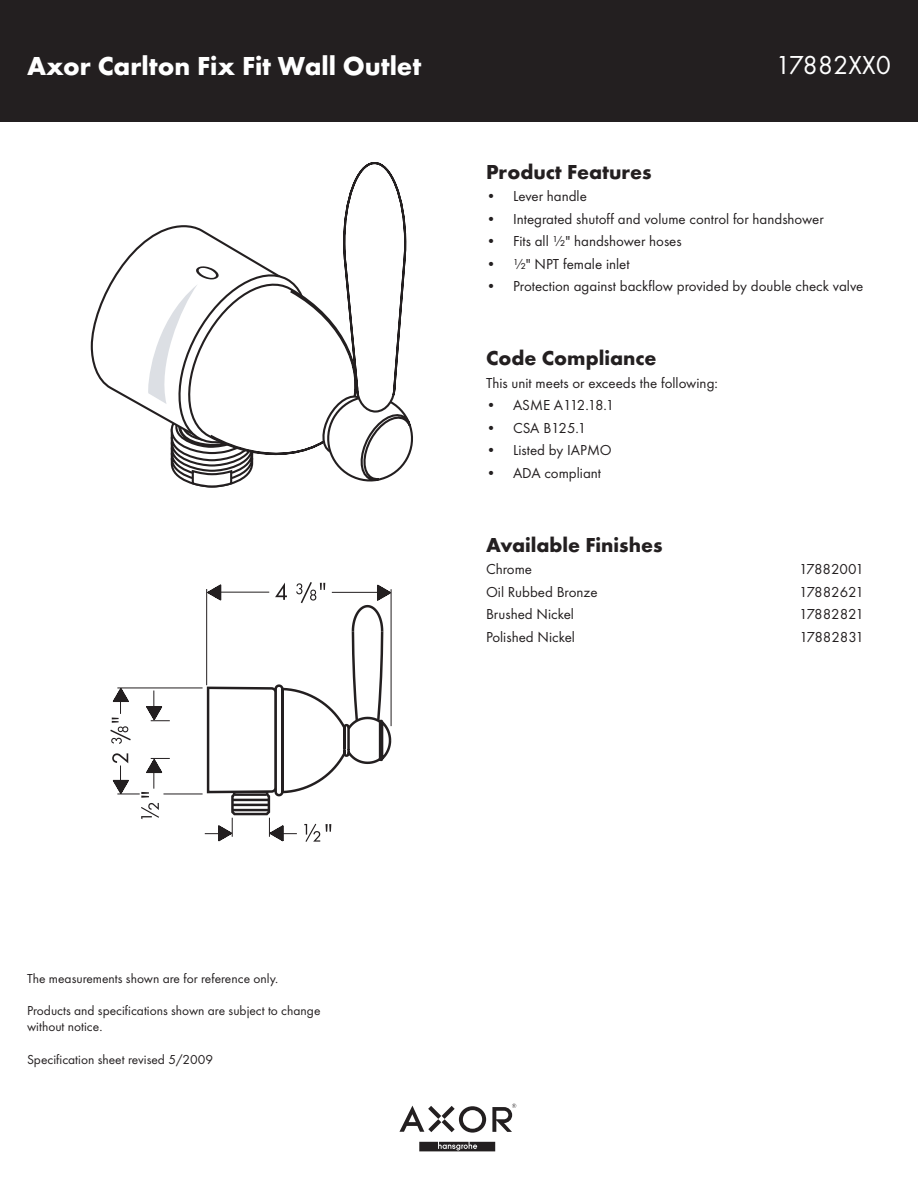
<style>
.page{position:relative;width:918px;height:1188px;background:#fff}
.page>*{position:absolute;margin:0;border:0;box-sizing:border-box;transform-origin:0 0}
.t1{font:700 27px "Futura TOT";color:#fff}
.t2{font:27px "Futura TOT Boo";color:#fff}
.t3{font:700 21px "Futura TOT";color:#231f20}
.t4{font:15px/22.5px "Futura TOT Boo";color:#231f20}
.t5{font:13.5px/16.2px "Futura TOT Boo";color:#231f20}
</style>
<div class="page">
<div style="left:0;top:0;width:918px;height:121px;background:#231f20"></div>
<svg style="left:492px;top:1104px;width:24px;height:28px"></svg>
<svg style="left:399px;top:1106px;width:87px;height:27px"></svg>
<svg style="left:419px;top:1142px;width:76px;height:9px"></svg>
<svg style="left:90px;top:287px;width:18px;height:101px"></svg>
<svg style="left:108px;top:162px;width:305px;height:326px"></svg>
<hr style="left:117px;top:688px;width:86px;height:1px;background:#231f20">
<hr style="left:163px;top:794px;width:40px;height:1px;background:#231f20">
<svg style="left:146px;top:691px;width:24px;height:30px"></svg>
<svg style="left:112px;top:753px;width:58px;height:66px"></svg>
<svg style="left:110px;top:687px;width:21px;height:57px"></svg>
<svg style="left:205px;top:582px;width:187px;height:260px"></svg>
<div style="left:227px;top:841px;width:47px;height:5px;background:#fff"></div>
<h1 class="t1" style="left:27px;top:50px;width:396px">Axor Carlton Fix Fit Wall Outlet</h1>
<h1 class="t2" style="left:776px;top:49px;width:117px">17882XX0</h1>
<h2 class="t3" style="left:486px;top:159px;width:167px">Product Features</h2>
<p class="t4" style="left:513px;top:185px;width:352px">Lever handle<br>Integrated shutoff and volume control for handshower<br>Fits all ½" handshower hoses<br>½" NPT female inlet<br>Protection against backflow provided by double check valve</p>
<p class="t4" style="left:486px;top:185px;width:12px;text-align:justify">• • • • •</p>
<h2 class="t3" style="left:486px;top:345px;width:172px">Code Compliance</h2>
<p class="t4" style="left:513px;top:371px;width:206px;text-indent:-27px">This unit meets or exceeds the following:<br>ASME A112.18.1<br>CSA B125.1<br>Listed by IAPMO<br>ADA compliant</p>
<p class="t4" style="left:486px;top:394px;width:12px;text-align:justify">• • • •</p>
<p class="t5" style="left:27px;top:970px;width:253px">The measurements shown are for reference only.</p>
<p class="t5" style="left:27px;top:1002px;width:295px">Products and specifications shown are subject to change without notice.</p>
<p class="t5" style="left:27px;top:1051px;width:188px">Specification sheet revised 5/2009</p>
<h2 class="t3" style="left:486px;top:532px;width:178px">Available Finishes</h2>
<p class="t4" style="left:486px;top:558px;width:48px">Chrome</p>
<p class="t4" style="left:799px;top:558px;width:66px">17882001</p>
<p class="t4" style="left:486px;top:580px;width:113px">Oil Rubbed Bronze</p>
<p class="t4" style="left:799px;top:580px;width:66px">17882621</p>
<p class="t4" style="left:486px;top:603px;width:90px">Brushed Nickel</p>
<p class="t4" style="left:799px;top:603px;width:66px">17882821</p>
<p class="t4" style="left:486px;top:625px;width:91px">Polished Nickel</p>
<p class="t4" style="left:799px;top:625px;width:66px">17882831</p>
</div>
